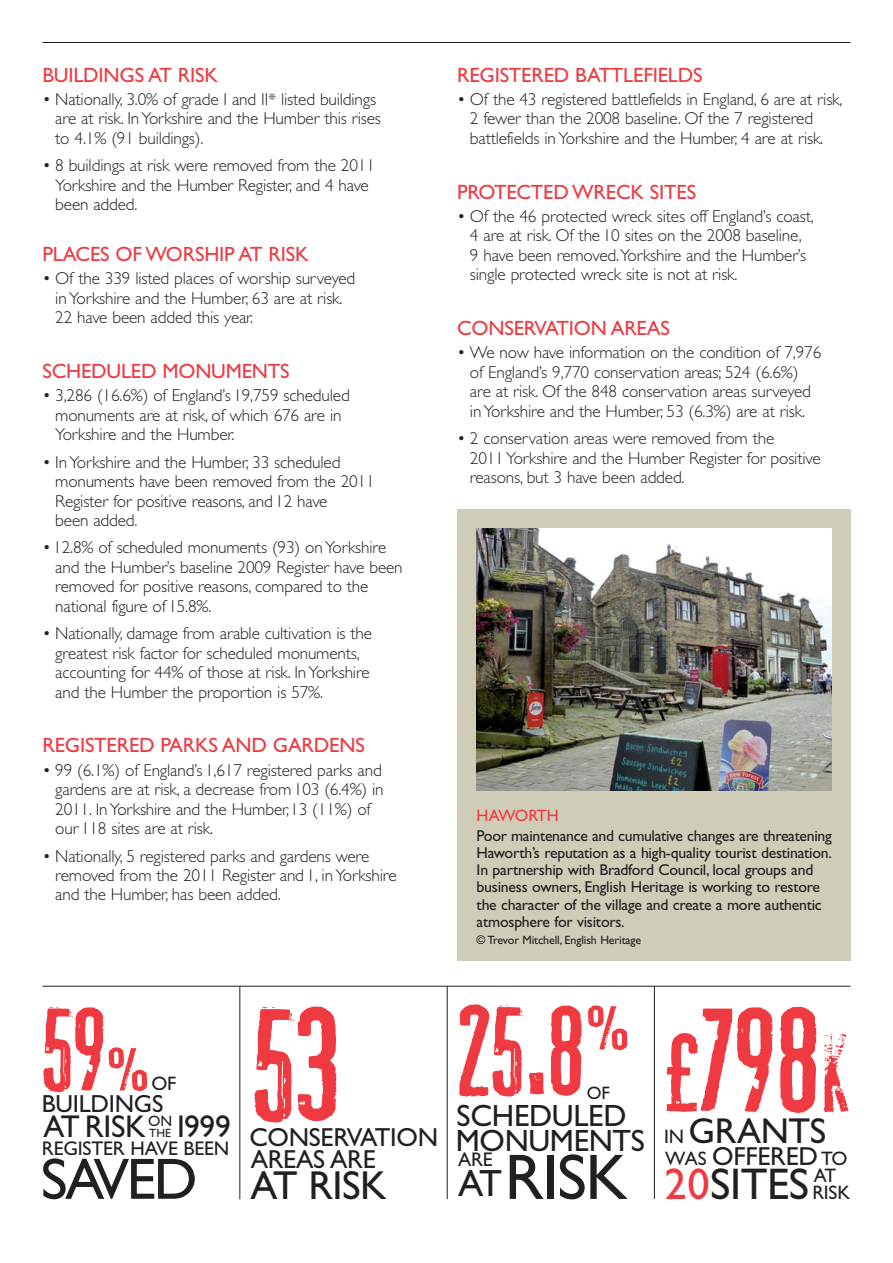
<style>
.page{position:relative;width:893px;height:1263px;background:#fff}
.page>*{position:absolute;margin:0;border:0;box-sizing:border-box;transform-origin:0 0}
.t1{font:174px "Roadkill";color:#ef3a42}
.t2{font:161.25px "Roadkill";color:#ef3a42}
.t3{font:137.25px "Roadkill";color:#ef3a42}
.t4{font:128.25px "Roadkill";color:#ef3a42}
.t5{font:64.5px "Gill Sans";color:#231f20}
.t6{font:58.5px "Gill Sans";letter-spacing:-.04em;color:#231f20}
.t7{font:44.4px "Gill Sans";letter-spacing:-.01em;color:#231f20}
.t8{font:40.5px "Gill Sans";letter-spacing:-.01em;color:#231f20}
.t9{font:36px "Gill Sans";letter-spacing:-.01em;color:#231f20}
.t10{font:31.5px "Gill Sans";letter-spacing:-.01em;color:#231f20}
.t11{font:30.75px/24.9px "Gill Sans";letter-spacing:-.01em;color:#231f20}
.t12{font:26.1px/21.8px "Gill Sans";letter-spacing:-.01em;color:#231f20}
.t13{font:24.75px "Gill Sans";letter-spacing:-.01em;color:#231f20}
.t14{font:20.7px "Gill Sans";letter-spacing:-.01em;color:#ef3a42}
.t15{font:19.8px "Gill Sans";letter-spacing:-.01em;color:#231f20}
.t16{font:19.5px/17.1px "Gill Sans";letter-spacing:-.01em;color:#231f20}
.t17{font:18px "Gill Sans";color:#231f20}
.t18{font:300 17.25px/19.5px "Gill Sans";letter-spacing:-.01em;color:#231f20}
.t19{font:16.5px "Gill Sans";letter-spacing:-.02em;color:#ef3a42}
.t20{font:15.75px/17.2px "Gill Sans";letter-spacing:-.015em;color:#231f20}
.t21{font:12px "Gill Sans";letter-spacing:-.01em;color:#231f20}
.s1{font-size:66px}
.s2{font-size:37.95px}
.s3{font-size:120px}
.s4{font-size:19.5px}
.s5{color:#ef3a42}
</style>
<div class="page">
<hr style="left:43px;top:42px;width:807px;height:1px;background:#231f20">
<div style="left:457px;top:509px;width:393px;height:451px;background:#cfcdb7"></div>
<hr style="left:654px;top:986px;width:1px;height:213px;background:#231f20">
<hr style="left:447px;top:986px;width:1px;height:213px;background:#231f20">
<hr style="left:43px;top:986px;width:807px;height:1px;background:#231f20">
<hr style="left:240px;top:986px;width:1px;height:213px;background:#231f20">
<img style="left:476px;top:528px;width:355px;height:263px">
<h1 class="t14" style="left:43px;top:67px;width:177px">BUILDINGS AT RISK</h1>
<p class="t18" style="left:55px;top:91px;width:327px;text-indent:-13px">• Nationally, 3.0% of grade I and II* listed buildings are at risk. In Yorkshire and the Humber this rises to 4.1% (91 buildings).</p>
<p class="t18" style="left:55px;top:158px;width:321px;text-indent:-13px">• 8 buildings at risk were removed from the 2011<br>Yorkshire and the Humber Register, and 4 have been added.</p>
<h1 class="t14" style="left:43px;top:247px;width:268px">PLACES OF WORSHIP AT RISK</h1>
<p class="t18" style="left:55px;top:271px;width:302px;text-indent:-13px">• Of the 339 listed places of worship surveyed in Yorkshire and the Humber, 63 are at risk.<br>22 have been added this year.</p>
<h1 class="t14" style="left:43px;top:364px;width:249px">SCHEDULED MONUMENTS</h1>
<p class="t18" style="left:55px;top:388px;width:296px;text-indent:-13px">• 3,286 (16.6%) of England’s 19,759 scheduled monuments are at risk, of which 676 are in<br>Yorkshire and the Humber.</p>
<p class="t18" style="left:55px;top:454px;width:321px;text-indent:-13px">• In Yorkshire and the Humber, 33 scheduled monuments have been removed from the 2011<br>Register for positive reasons, and 12 have<br>been added.</p>
<p class="t18" style="left:55px;top:540px;width:349px;text-indent:-13px">•12.8% of scheduled monuments (93) on Yorkshire and the Humber’s baseline 2009 Register have been removed for positive reasons, compared to the national figure of 15.8%.</p>
<p class="t18" style="left:55px;top:626px;width:318px;text-indent:-13px">• Nationally, damage from arable cultivation is the greatest risk factor for scheduled monuments, accounting for 44% of those at risk. In Yorkshire and the Humber the proportion is 57%.</p>
<h1 class="t14" style="left:43px;top:738px;width:324px">REGISTERED PARKS AND GARDENS</h1>
<p class="t18" style="left:55px;top:762px;width:330px;text-indent:-13px">• 99 (6.1%) of England’s 1,617 registered parks and gardens are at risk, a decrease from 103 (6.4%) in 2011. In Yorkshire and the Humber,13 (11%) of our 118 sites are at risk.</p>
<p class="t18" style="left:55px;top:848px;width:343px;text-indent:-13px">• Nationally, 5 registered parks and gardens were removed from the 2011 Register and 1, in Yorkshire and the Humber, has been added.</p>
<h1 class="t14" style="left:457px;top:67px;width:247px">REGISTERED BATTLEFIELDS</h1>
<p class="t18" style="left:470px;top:91px;width:374px;text-indent:-13px">• Of the 43 registered battlefields in England, 6 are at risk,<br>2 fewer than the 2008 baseline. Of the 7 registered battlefields in Yorkshire and the Humber, 4 are at risk.</p>
<h1 class="t14" style="left:457px;top:184px;width:240px">PROTECTED WRECK SITES</h1>
<p class="t18" style="left:470px;top:208px;width:345px;text-indent:-13px">• Of the 46 protected wreck sites off England’s coast, 4 are at risk. Of the 10 sites on the 2008 baseline, 9 have been removed.Yorkshire and the Humber’s single protected wreck site is not at risk.</p>
<h1 class="t14" style="left:457px;top:321px;width:214px">CONSERVATION AREAS</h1>
<p class="t18" style="left:457px;top:345px;width:366px;text-align:center">• We now have information on the condition of 7,976 of England’s 9,770 conservation areas; 524 (6.6%)<br>are at risk. Of the 848 conservation areas surveyed<br>in Yorkshire and the Humber, 53 (6.3%) are at risk.</p>
<p class="t18" style="left:470px;top:431px;width:352px;text-indent:-13px">• 2 conservation areas were removed from the<br>2011 Yorkshire and the Humber Register for positive reasons, but 3 have been added.</p>
<h3 class="t19" style="left:477px;top:810px;width:84px">HAWORTH</h3>
<p class="t20" style="left:477px;top:828px;width:357px">Poor maintenance and cumulative changes are threatening Haworth’s reputation as a high-quality tourist destination.<br>In partnership with Bradford Council, local groups and business owners, English Heritage is working to restore the character of the village and create a more authentic atmosphere for visitors.</p>
<p class="t21" style="left:477px;top:936px;width:166px">© Trevor Mitchell, English Heritage</p>
<p class="t4" style="left:40px;top:971px;width:111px">59<span class="s1">%</span></p>
<p class="t16" style="left:151px;top:1077px;width:26px">OF</p>
<p class="t13" style="left:42px;top:1095px;width:123px">BUILDINGS</p>
<p class="t10" style="left:43px;top:1116px;width:189px">AT RISK <sup>ON</sup>1999</p>
<p class="t21" style="left:149px;top:1129px;width:23px">THE</p>
<p class="t15" style="left:42px;top:1141px;width:189px">REGISTER HAVE BEEN</p>
<p class="t6" style="left:41px;top:1159px;width:158px">SAVED</p>
<p class="t1" style="left:250px;top:958px;width:92px">53</p>
<p class="t12" style="left:249px;top:1129px;width:190px">CONSERVATION<br>AREAS ARE</p>
<p class="t8" style="left:250px;top:1172px;width:138px">AT RISK</p>
<p class="t3" style="left:458px;top:967px;width:174px">25.8<sup>%</sup></p>
<p class="t17" style="left:587px;top:1087px;width:25px">OF</p>
<p class="t11" style="left:456px;top:1107px;width:191px">SCHEDULED<br>MONUMENTS</p>
<p class="t15" style="left:458px;top:1153px;width:36px">ARE</p>
<p class="t5" style="left:458px;top:1155px;width:171px"><span class="s2">AT</span>RISK</p>
<p class="t2" style="left:665px;top:961px;width:185px"><span class="s3">£</span>798<span class="s3">K</span></p>
<p class="t9" style="left:664px;top:1118px;width:164px"><span class="s4">IN</span> GRANTS</p>
<p class="t12" style="left:665px;top:1148px;width:184px"><span class="s4">WAS</span> OFFERED <span class="s4">TO</span></p>
<p class="t7" style="left:664px;top:1169px;width:146px"><span class="s5">20</span>SITES</p>
<p class="t16" style="left:812px;top:1169px;width:39px">AT<br>RISK</p>
</div>
